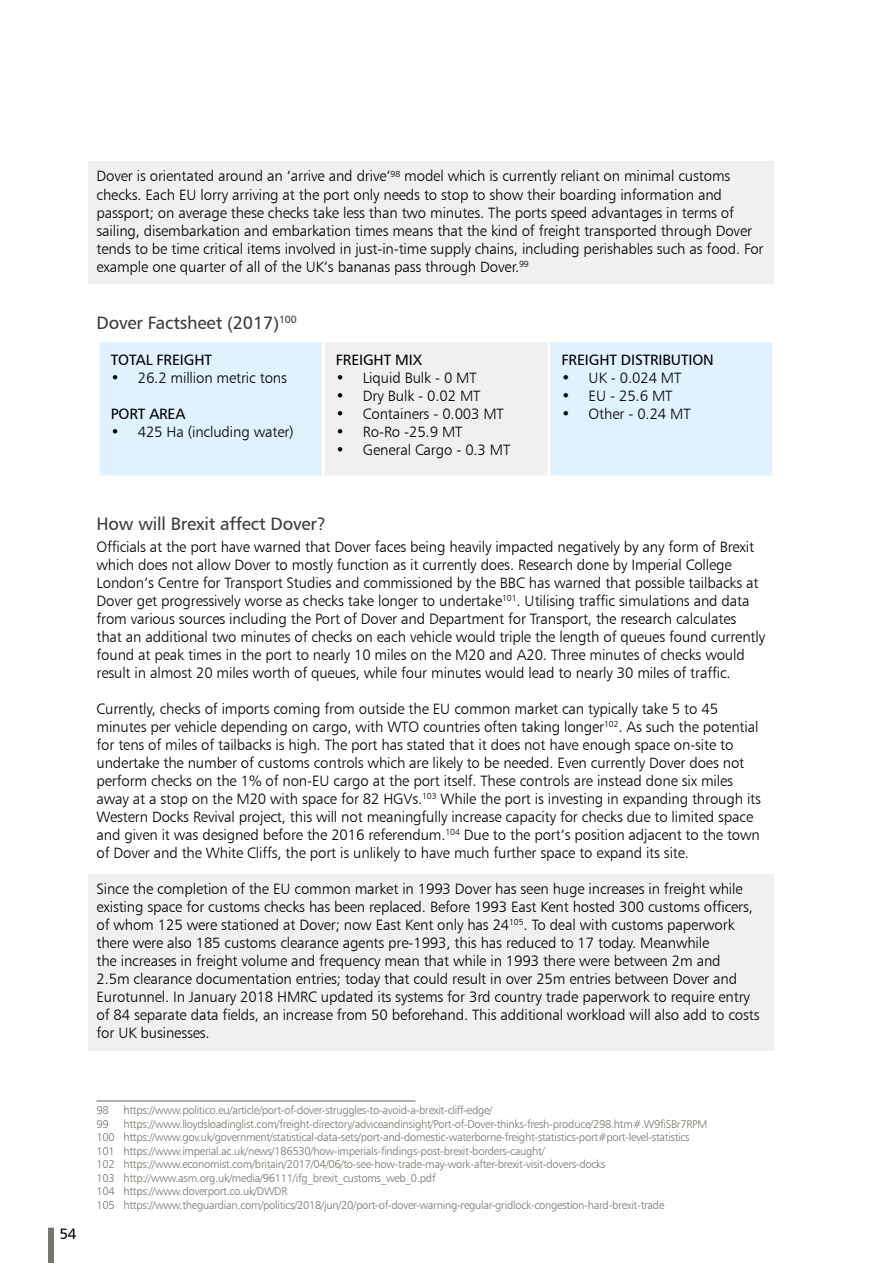
<style>
.page{position:relative;width:893px;height:1263px;background:#fff}
.page>*{position:absolute;margin:0;border:0;box-sizing:border-box;transform-origin:0 0}
.t1{font:18px "Humanist 777 BT Roman B";letter-spacing:-.01em;color:#3c3c3b}
.t2{font:15px/18px "Humanist 777 BT Light B";letter-spacing:-.01em;color:#000}
.t3{font:15px "Humanist 777 BT Roman B";letter-spacing:-.01em;color:#000}
.t4{font:11.25px/13.5px "Humanist 777 BT Light B";letter-spacing:-.025em;color:#7b766f}
</style>
<div class="page">
<div style="left:48px;top:1228px;width:6px;height:35px;background:#7b766f"></div>
<div style="left:88px;top:162px;width:686px;height:122px;background:#f0f0f0"></div>
<div style="left:88px;top:874px;width:686px;height:176px;background:#f0f0f0"></div>
<div style="left:100px;top:342px;width:672px;height:133px;background:#dff2fd"></div>
<div style="left:323px;top:341px;width:226px;height:136px;background:#f0f0f0"></div>
<hr style="left:323px;top:339px;width:226px;height:3px;background:#fff">
<hr style="left:322px;top:342px;width:3px;height:133px;background:#fff">
<hr style="left:547px;top:342px;width:3px;height:133px;background:#fff">
<hr style="left:323px;top:475px;width:226px;height:3px;background:#fff">
<hr style="left:97px;top:1100px;width:318px;height:1px;background:#7b766f">
<p class="t2" style="left:97px;top:167px;width:669px">Dover is orientated around an ‘arrive and drive’<sup>98</sup> model which is currently reliant on minimal customs checks. Each EU lorry arriving at the port only needs to stop to show their boarding information and passport; on average these checks take less than two minutes. The ports speed advantages in terms of sailing, disembarkation and embarkation times means that the kind of freight transported through Dover tends to be time critical items involved in just-in-time supply chains, including perishables such as food. For example one quarter of all of the UK’s bananas pass through Dover.<sup>99</sup></p>
<p class="t1" style="left:97px;top:312px;width:202px">Dover Factsheet (2017)<sup>100</sup></p>
<p class="t3" style="left:111px;top:350px;width:103px">TOTAL FREIGHT</p>
<p class="t2" style="left:111px;top:369px;width:178px">• 26.2 million metric tons</p>
<p class="t3" style="left:111px;top:404px;width:76px">PORT AREA</p>
<p class="t2" style="left:111px;top:423px;width:184px">• 425 Ha (including water)</p>
<p class="t3" style="left:336px;top:350px;width:88px">FREIGHT MIX</p>
<p class="t2" style="left:336px;top:369px;width:142px">• Liquid Bulk - 0 MT</p>
<p class="t2" style="left:336px;top:387px;width:146px">• Dry Bulk - 0.02 MT</p>
<p class="t2" style="left:336px;top:405px;width:169px">• Containers - 0.003 MT</p>
<p class="t2" style="left:336px;top:423px;width:128px">• Ro-Ro -25.9 MT</p>
<p class="t2" style="left:336px;top:441px;width:176px">• General Cargo - 0.3 MT</p>
<p class="t3" style="left:562px;top:350px;width:154px">FREIGHT DISTRIBUTION</p>
<p class="t2" style="left:562px;top:369px;width:121px">• UK - 0.024 MT</p>
<p class="t2" style="left:562px;top:387px;width:112px">• EU - 25.6 MT</p>
<p class="t2" style="left:562px;top:405px;width:131px">• Other - 0.24 MT</p>
<p class="t1" style="left:97px;top:513px;width:231px">How will Brexit affect Dover?</p>
<p class="t2" style="left:97px;top:538px;width:670px">Officials at the port have warned that Dover faces being heavily impacted negatively by any form of Brexit which does not allow Dover to mostly function as it currently does. Research done by Imperial College London’s Centre for Transport Studies and commissioned by the BBC has warned that possible tailbacks at Dover get progressively worse as checks take longer to undertake<sup>101</sup>. Utilising traffic simulations and data from various sources including the Port of Dover and Department for Transport, the research calculates that an additional two minutes of checks on each vehicle would triple the length of queues found currently found at peak times in the port to nearly 10 miles on the M20 and A20. Three minutes of checks would result in almost 20 miles worth of queues, while four minutes would lead to nearly 30 miles of traffic.</p>
<p class="t2" style="left:97px;top:700px;width:666px">Currently, checks of imports coming from outside the EU common market can typically take 5 to 45 minutes per vehicle depending on cargo, with WTO countries often taking longer<sup>102</sup>. As such the potential for tens of miles of tailbacks is high. The port has stated that it does not have enough space on-site to undertake the number of customs controls which are likely to be needed. Even currently Dover does not perform checks on the 1% of non-EU cargo at the port itself. These controls are instead done six miles away at a stop on the M20 with space for 82 HGVs.<sup>103</sup> While the port is investing in expanding through its Western Docks Revival project, this will not meaningfully increase capacity for checks due to limited space and given it was designed before the 2016 referendum.<sup>104</sup> Due to the port’s position adjacent to the town of Dover and the White Cliffs, the port is unlikely to have much further space to expand its site.</p>
<p class="t2" style="left:97px;top:880px;width:664px">Since the completion of the EU common market in 1993 Dover has seen huge increases in freight while existing space for customs checks has been replaced. Before 1993 East Kent hosted 300 customs officers, of whom 125 were stationed at Dover; now East Kent only has 24<sup>105</sup>. To deal with customs paperwork there were also 185 customs clearance agents pre-1993, this has reduced to 17 today. Meanwhile<br>the increases in freight volume and frequency mean that while in 1993 there were between 2m and<br>2.5m clearance documentation entries; today that could result in over 25m entries between Dover and Eurotunnel. In January 2018 HMRC updated its systems for 3rd country trade paperwork to require entry of 84 separate data fields, an increase from 50 beforehand. This additional workload will also add to costs for UK businesses.</p>
<p class="t3" style="left:60px;top:1224px;width:18px">54</p>
<p class="t4" style="left:97px;top:1104px;width:14px">98</p>
<p class="t4" style="left:123px;top:1104px;width:371px">https://www.politico.eu/article/port-of-dover-struggles-to-avoid-a-brexit-cliff-edge/</p>
<p class="t4" style="left:97px;top:1117px;width:14px">99</p>
<p class="t4" style="left:97px;top:1117px;width:612px;text-indent:27px">https://www.lloydsloadinglist.com/freight-directory/adviceandinsight/Port-of-Dover-thinks-fresh-produce/298.htm#.W9fiSBr7RPM 100 https://www.gov.uk/government/statistical-data-sets/port-and-domestic-waterborne-freight-statistics-port#port-level-statistics 101 https://www.imperial.ac.uk/news/186530/how-imperials-findings-post-brexit-borders-caught/<br>102 https://www.economist.com/britain/2017/04/06/to-see-how-trade-may-work-after-brexit-visit-dovers-docks<br>103 http://www.asm.org.uk/media/96111/ifg_brexit_customs_web_0.pdf<br>104 https://www.doverport.co.uk/DWDR<br>105 https://www.theguardian.com/politics/2018/jun/20/port-of-dover-warning-regular-gridlock-congestion-hard-brexit-trade</p>
</div>
